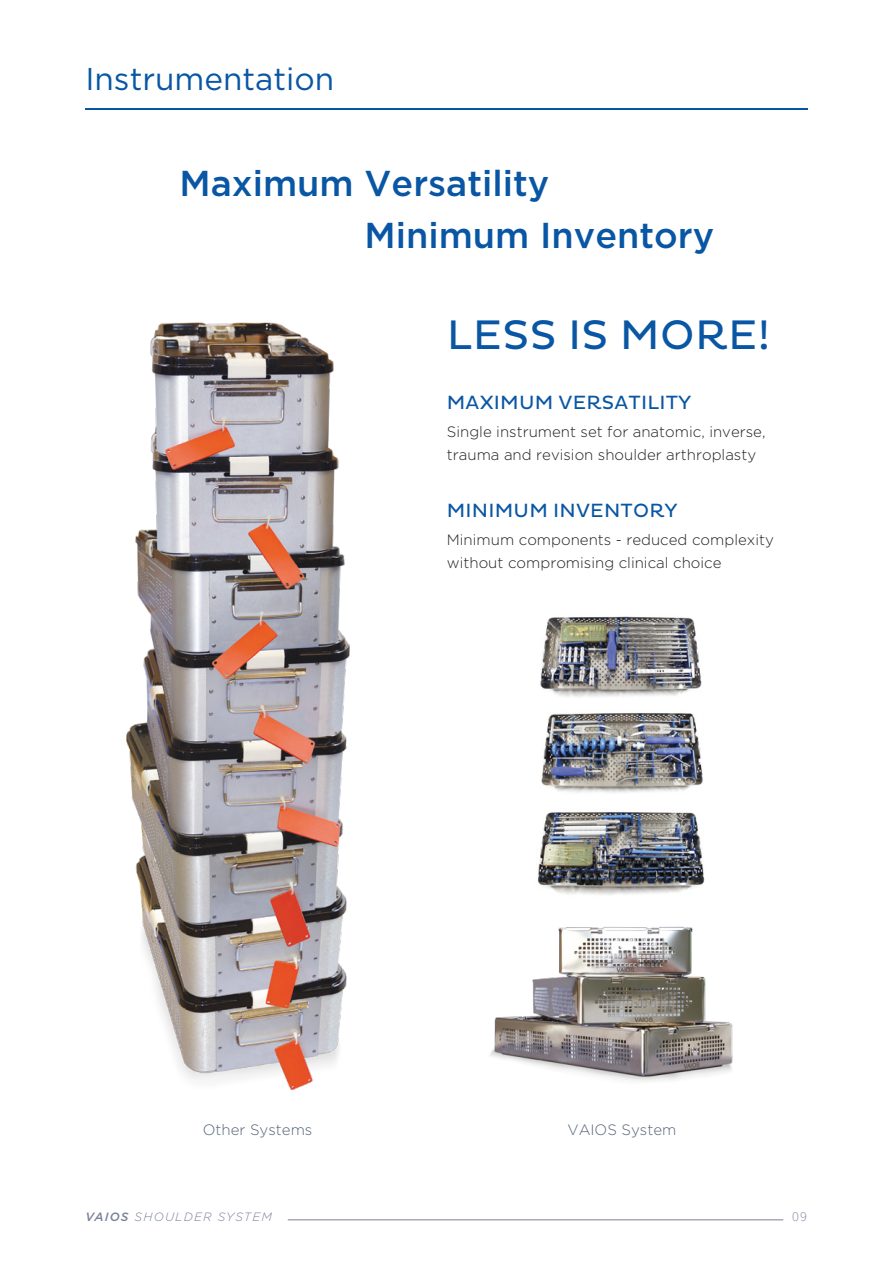
<style>
.page{position:relative;width:893px;height:1263px;background:#fff}
.page>*{position:absolute;margin:0;border:0;box-sizing:border-box;transform-origin:0 0}
.t1{font:42px "Pluto";letter-spacing:.01em;color:#0956a4}
.t2{font:500 36px/52.9px "Gotham";color:#0956a4}
.t3{font:31.5px "Gotham";color:#0956a4}
.t4{font:19.5px "Pluto";letter-spacing:.01em;color:#0956a4}
.t5{font:300 15px/22.5px "Gotham";color:#231f20}
.t6{font:300 15px "Gotham";color:#566378}
.t7{font:italic 300 12px "Gotham";letter-spacing:.1em;color:#7b819a}
.t8{font:300 12px "Open Sans";color:#7b819a}
.s1{font-weight:500}
</style>
<div class="page">
<img style="left:126px;top:322px;width:224px;height:768px">
<img style="left:490px;top:926px;width:243px;height:155px">
<img style="left:541px;top:713px;width:162px;height:80px">
<img style="left:540px;top:616px;width:162px;height:81px">
<img style="left:537px;top:812px;width:168px;height:83px">
<hr style="left:288px;top:1219px;width:495px;height:1px;background:#7b819a">
<hr style="left:85px;top:109px;width:723px;height:1px;background:#0956a4">
<h3 class="t3" style="left:85px;top:59px;width:250px">Instrumentation</h3>
<h2 class="t2" style="left:365px;top:156px;width:351px;text-indent:-185px">Maximum Versatility<br>Minimum Inventory</h2>
<h1 class="t1" style="left:447px;top:311px;width:325px">LESS IS MORE!</h1>
<h3 class="t4" style="left:447px;top:391px;width:246px">MAXIMUM VERSATILITY</h3>
<p class="t5" style="left:447px;top:420px;width:320px">Single instrument set for anatomic, inverse, trauma and revision shoulder arthroplasty</p>
<h3 class="t4" style="left:447px;top:499px;width:232px">MINIMUM INVENTORY</h3>
<p class="t5" style="left:447px;top:528px;width:329px">Minimum components - reduced complexity without compromising clinical choice</p>
<p class="t6" style="left:203px;top:1120px;width:111px">Other Systems</p>
<p class="t6" style="left:567px;top:1120px;width:110px">VAIOS System</p>
<p class="t7" style="left:85px;top:1209px;width:188px"><span class="s1">VAIOS</span> SHOULDER SYSTEM</p>
<p class="t8" style="left:792px;top:1208px;width:16px">09</p>
</div>
